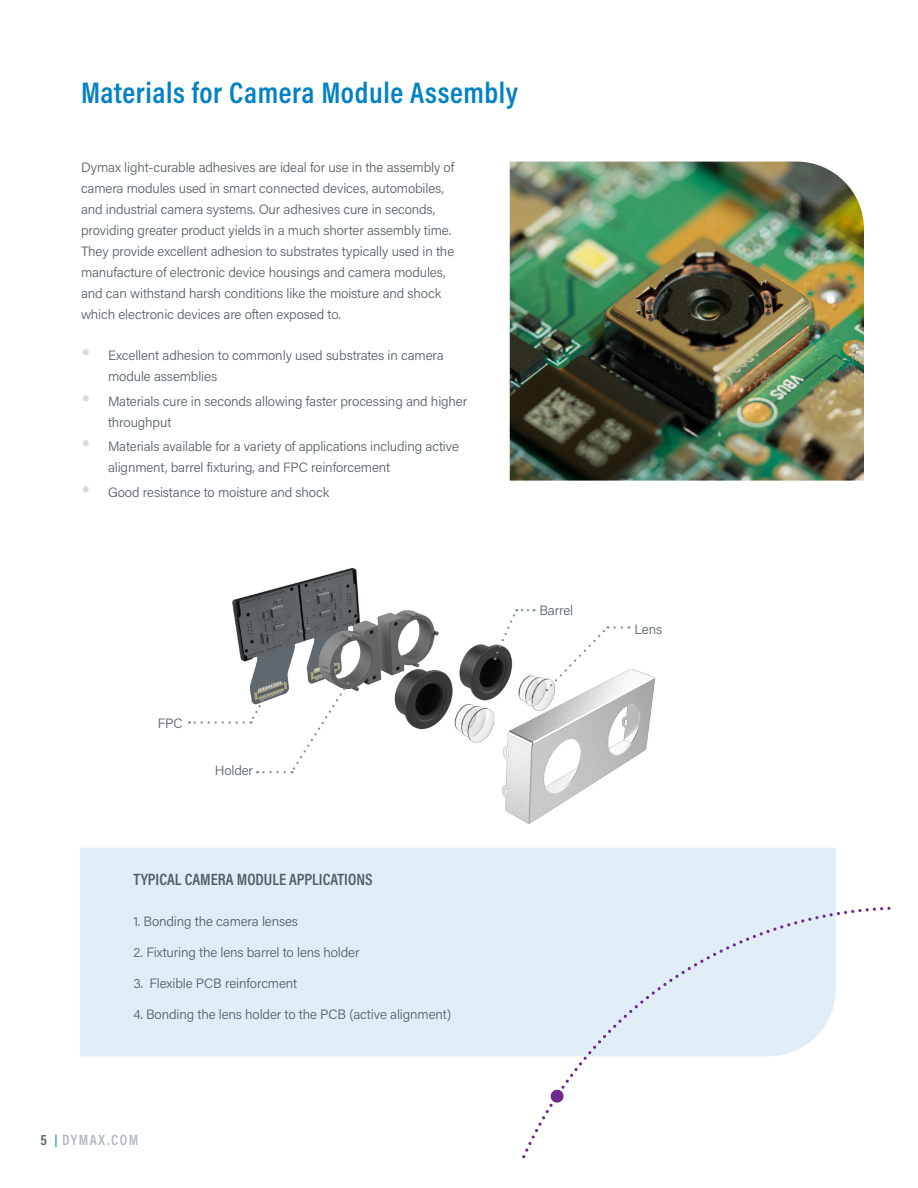
<style>
.page{position:relative;width:918px;height:1188px;background:#fff}
.page>*{position:absolute;margin:0;border:0;box-sizing:border-box;transform-origin:0 0}
.t1{font:600 30px "Acumin Pro Cond";letter-spacing:.02em;color:#0082c4}
.t2{font:600 16.5px "Acumin Pro Cond";color:#525e65}
.t3{font:600 15px "Acumin Pro Cond";letter-spacing:.1em;color:#b1bac0}
.t4{font:300 13.5px/21px "Acumin Pro";letter-spacing:-.01em;color:#525e65}
.s1{color:#525e65}
.s2{font-size:12px;color:#0082c4}
</style>
<div class="page">
<div style="left:80px;top:848px;width:756px;height:208px;background:#e0ecf6"></div>
<img style="left:510px;top:162px;width:354px;height:319px">
<img style="left:188px;top:567px;width:468px;height:257px">
<svg style="left:546px;top:626px;width:63px;height:65px"></svg>
<svg style="left:615px;top:626px;width:15px;height:3px"></svg>
<svg style="left:494px;top:609px;width:41px;height:51px"></svg>
<svg style="left:189px;top:682px;width:160px;height:91px"></svg>
<svg style="left:522px;top:907px;width:369px;height:251px"></svg>
<h1 class="t1" style="left:81px;top:73px;width:439px">Materials for Camera Module Assembly</h1>
<p class="t4" style="left:81px;top:156px;width:375px">Dymax light-curable adhesives are ideal for use in the assembly of camera modules used in smart connected devices, automobiles, and industrial camera systems. Our adhesives cure in seconds, providing greater product yields in a much shorter assembly time.<br>They provide excellent adhesion to substrates typically used in the manufacture of electronic device housings and camera modules, and can withstand harsh conditions like the moisture and shock which electronic devices are often exposed to.</p>
<p class="t4" style="left:108px;top:345px;width:337px">Excellent adhesion to commonly used substrates in camera module assemblies</p>
<p class="t4" style="left:108px;top:390px;width:361px">Materials cure in seconds allowing faster processing and higher throughput</p>
<p class="t4" style="left:108px;top:436px;width:353px">Materials available for a variety of applications including active alignment, barrel fixturing, and FPC reinforcement</p>
<p class="t4" style="left:108px;top:481px;width:223px">Good resistance to moisture and shock</p>
<p class="t4" style="left:158px;top:712px;width:26px">FPC</p>
<p class="t4" style="left:215px;top:759px;width:40px">Holder</p>
<p class="t2" style="left:133px;top:868px;width:241px">TYPICAL CAMERA MODULE APPLICATIONS</p>
<p class="t4" style="left:133px;top:911px;width:166px">1. Bonding the camera lenses</p>
<p class="t4" style="left:133px;top:942px;width:228px">2. Fixturing the lens barrel to lens holder</p>
<p class="t4" style="left:133px;top:973px;width:165px">3. Flexible PCB reinforcment</p>
<p class="t4" style="left:133px;top:1004px;width:319px">4. Bonding the lens holder to the PCB (active alignment)</p>
<p class="t4" style="left:540px;top:600px;width:35px">Barrel</p>
<p class="t3" style="left:40px;top:1130px;width:99px"><span class="s1">5</span> <span class="s2">|</span> DYMAX.COM</p>
<p class="t4" style="left:635px;top:618px;width:29px">Lens</p>
</div>
